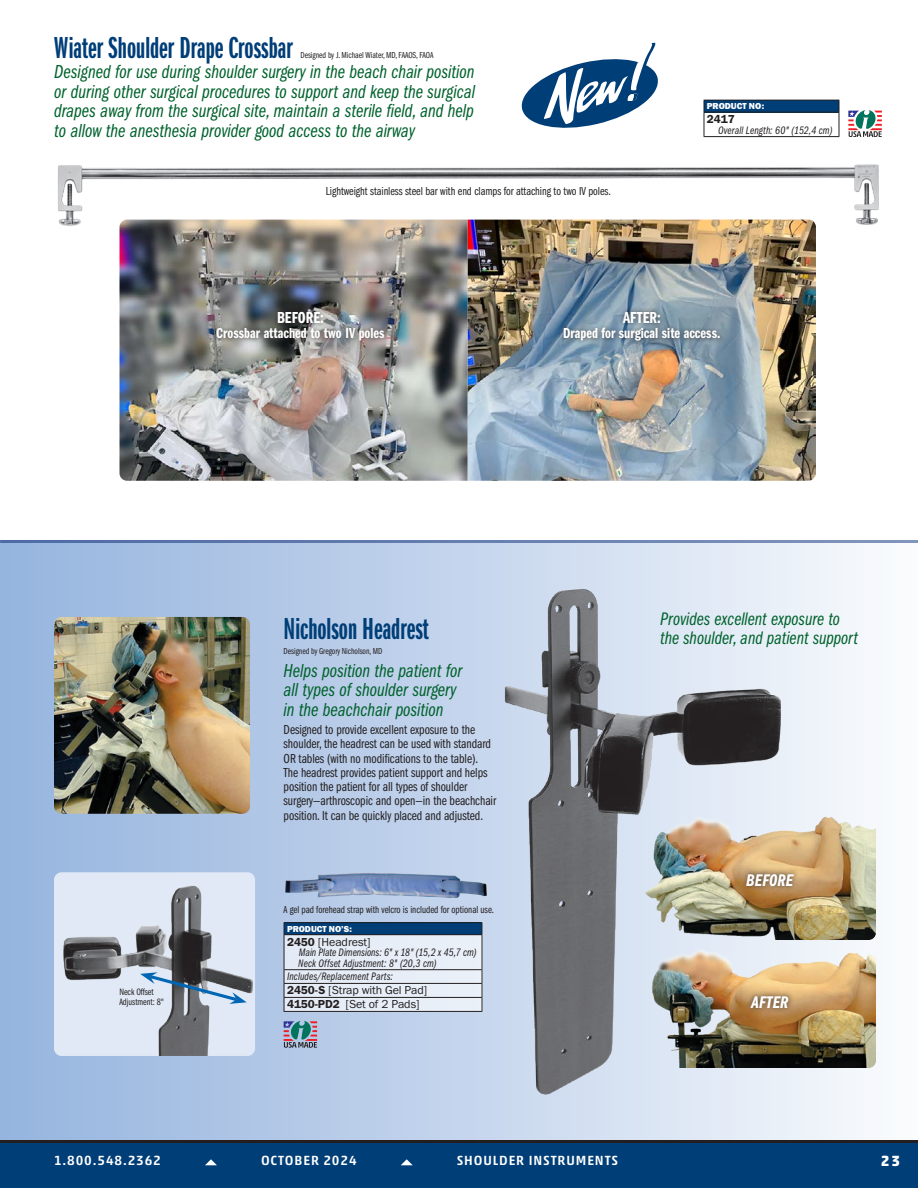
<style>
.page{position:relative;width:918px;height:1188px;background:#fff}
.page>*{position:absolute;margin:0;border:0;box-sizing:border-box;transform-origin:0 0}
.t1{font:31.5px "ITC Franklin Gothic Std Dm X Cp";color:#003e78}
.t2{font:19.5px/19.5px "ITC Franklin Gothic Std Bk Cp It";color:#00622c}
.t3{font:18.9px/18.9px "ITC Franklin Gothic Std Bk Cp It";color:#00622c}
.t4{font:17.4px "ITC Franklin Gothic Std Dm Cp It";color:#fff}
.t5{font:16.5px "Franklin Gothic URW Com Dem";color:#fff}
.t6{font:15px "Franklin Gothic URW Com Dem";color:#fff}
.t7{font:700 15px "Akko Std";color:#fff}
.t8{font:13.5px/14.2px "ITC Franklin Gothic Std Bk Cp";letter-spacing:-.005em;color:#231f20}
.t9{font:500 13.5px "Akko Std";letter-spacing:.065em;color:#fff}
.t10{font:12px "ITC Franklin Gothic Std Bk Cp";letter-spacing:-.005em;color:#231f20}
.t11{font:12px/14px "Franklin Gothic URW Boo";letter-spacing:-.005em;color:#231f20}
.t12{font:12px "Franklin Gothic URW Dem";color:#231f20}
.t13{font:11.25px/10.5px "ITC Franklin Gothic Std Bk Cp It";letter-spacing:.01em;color:#231f20}
.t14{font:10.5px "ITC Franklin Gothic Std Bk Cp";letter-spacing:-.005em;color:#231f20}
.t15{font:9.6px/9.6px "ITC Franklin Gothic Std Bk Cp";letter-spacing:-.005em;color:#231f20}
.t16{font:9px "ITC Franklin Gothic Std Bk Cp";letter-spacing:-.005em;color:#231f20}
.t17{font:9px "Franklin Gothic URW Hea";letter-spacing:-.005em;color:#fff}
.s1{font-family:"Franklin Gothic URW Dem"}
</style>
<div class="page">
<div style="left:0;top:540px;width:918px;height:637px;background:linear-gradient(to right,#93b2dd,#f9fafd)"></div>
<hr style="left:0;top:540px;width:918px;height:3px;background:#8598be">
<img style="left:54px;top:617px;width:196px;height:197px">
<img style="left:781px;top:814px;width:95px;height:126px">
<div style="left:742px;top:868px;width:57px;height:23px;background:#231f20;opacity:.75"></div>
<img style="left:781px;top:942px;width:95px;height:126px">
<div style="left:746px;top:990px;width:48px;height:23px;background:#231f20;opacity:.75"></div>
<div style="left:54px;top:872px;width:201px;height:184px;background:#e0e9f5;border-radius:7px"></div>
<img style="left:63px;top:885px;width:192px;height:171px">
<svg style="left:140px;top:972px;width:107px;height:32px"></svg>
<div style="left:280px;top:863px;width:218px;height:52px;background:#231f20;opacity:.52"></div>
<svg style="left:285px;top:935px;width:197px;height:76px;background:#e4ebf4"></svg>
<div style="left:284px;top:923px;width:198px;height:12px;background:#003e78"></div>
<hr style="left:284px;top:935px;width:1px;height:34px;background:#231f20">
<hr style="left:482px;top:935px;width:1px;height:34px;background:#231f20">
<svg style="left:284px;top:970px;width:1px;height:41px"></svg>
<svg style="left:482px;top:970px;width:1px;height:41px"></svg>
<hr style="left:284px;top:922px;width:198px;height:1px;background:#231f20">
<hr style="left:284px;top:934px;width:198px;height:1px;background:#231f20">
<hr style="left:284px;top:969px;width:198px;height:1px;background:#231f20">
<hr style="left:284px;top:983px;width:198px;height:1px;background:#231f20">
<hr style="left:284px;top:997px;width:198px;height:1px;background:#231f20">
<hr style="left:284px;top:1011px;width:198px;height:1px;background:#231f20">
<svg style="left:284px;top:1021px;width:33px;height:27px"></svg>
<img style="left:499px;top:589px;width:282px;height:505px">
<svg style="left:521px;top:42px;width:137px;height:86px"></svg>
<img style="left:120px;top:228px;width:696px;height:253px">
<div style="left:212px;top:307px;width:177px;height:38px;background:#231f20;opacity:.75"></div>
<div style="left:559px;top:306px;width:166px;height:40px;background:#231f20;opacity:.75"></div>
<img style="left:58px;top:164px;width:821px;height:64px">
<div style="left:704px;top:100px;width:135px;height:12px;background:#003e78"></div>
<hr style="left:704px;top:136px;width:135px;height:1px;background:#231f20">
<hr style="left:704px;top:100px;width:135px;height:1px;background:#231f20">
<svg style="left:704px;top:100px;width:1px;height:36px"></svg>
<svg style="left:839px;top:100px;width:1px;height:36px"></svg>
<hr style="left:704px;top:112px;width:135px;height:1px;background:#231f20">
<svg style="left:848px;top:110px;width:34px;height:27px"></svg>
<hr style="left:0;top:1140px;width:918px;height:3px;background:#231f20">
<div style="left:0;top:1143px;width:918px;height:45px;background:#003e78"></div>
<svg style="left:205px;top:1159px;width:12px;height:6px"></svg>
<svg style="left:401px;top:1159px;width:12px;height:6px"></svg>
<h1 class="t1" style="left:54px;top:30px;width:240px">Wiater Shoulder Drape Crossbar</h1>
<p class="t2" style="left:54px;top:63px;width:422px;text-align:justify">Designed for use during shoulder surgery in the beach chair position or during other surgical procedures to support and keep the surgical drapes away from the surgical site, maintain a sterile field, and help to allow the anesthesia provider good access to the airway</p>
<p class="t16" style="left:300px;top:50px;width:134px">Designed by J. Michael Wiater, MD, FAAOS, FAOA</p>
<p class="t10" style="left:326px;top:185px;width:286px">Lightweight stainless steel bar with end clamps for attaching to two IV poles.</p>
<p class="t17" style="left:707px;top:100px;width:59px">PRODUCT NO:</p>
<p class="t12" style="left:707px;top:112px;width:29px">2417</p>
<p class="t13" style="left:718px;top:125px;width:116px">Overall Length: 60" (152,4 cm)</p>
<p class="t5" style="left:277px;top:306px;width:48px">BEFORE:</p>
<p class="t6" style="left:216px;top:322px;width:170px">Crossbar attached to two IV poles</p>
<p class="t5" style="left:623px;top:306px;width:39px">AFTER:</p>
<p class="t6" style="left:563px;top:322px;width:159px">Draped for surgical site access.</p>
<p class="t15" style="left:119px;top:987px;width:46px">Neck Offset<br>Adjustment: 8"</p>
<h1 class="t1" style="left:284px;top:611px;width:147px">Nicholson Headrest</h1>
<p class="t16" style="left:284px;top:646px;width:100px">Designed by Gregory Nicholson, MD</p>
<p class="t2" style="left:284px;top:661px;width:180px">Helps position the patient for all types of shoulder surgery in the beachchair position</p>
<p class="t8" style="left:284px;top:723px;width:214px">Designed to provide excellent exposure to the shoulder, the headrest can be used with standard OR tables (with no modifications to the table).<br>The headrest provides patient support and helps position the patient for all types of shoulder surgery—arthroscopic and open—in the beachchair position. It can be quickly placed and adjusted.</p>
<p class="t14" style="left:284px;top:904px;width:212px">A gel pad forehead strap with velcro is included for optional use.</p>
<p class="t17" style="left:287px;top:923px;width:67px">PRODUCT NO’S:</p>
<p class="t11" style="left:287px;top:935px;width:85px"><span class="s1">2450</span> [Headrest]</p>
<p class="t13" style="left:298px;top:947px;width:180px">Main Plate Dimensions: 6" x 18" (15,2 x 45,7 cm)<br>Neck Offset Adjustment: 8" (20,3 cm)</p>
<p class="t13" style="left:287px;top:972px;width:108px">Includes/Replacement Parts:</p>
<p class="t11" style="left:287px;top:983px;width:142px"><span class="s1">2450-S</span> [Strap with Gel Pad]<br><span class="s1">4150-PD2</span> [Set of 2 Pads]</p>
<p class="t3" style="left:660px;top:610px;width:199px">Provides excellent exposure to the shoulder, and patient support</p>
<p class="t4" style="left:746px;top:870px;width:48px">BEFORE</p>
<p class="t4" style="left:751px;top:992px;width:39px">AFTER</p>
<p class="t9" style="left:54px;top:1152px;width:108px">1.800.548.2362</p>
<p class="t9" style="left:261px;top:1152px;width:97px">OCTOBER 2024</p>
<p class="t9" style="left:457px;top:1152px;width:163px">SHOULDER INSTRUMENTS</p>
<p class="t7" style="left:881px;top:1152px;width:21px">23</p>
</div>
